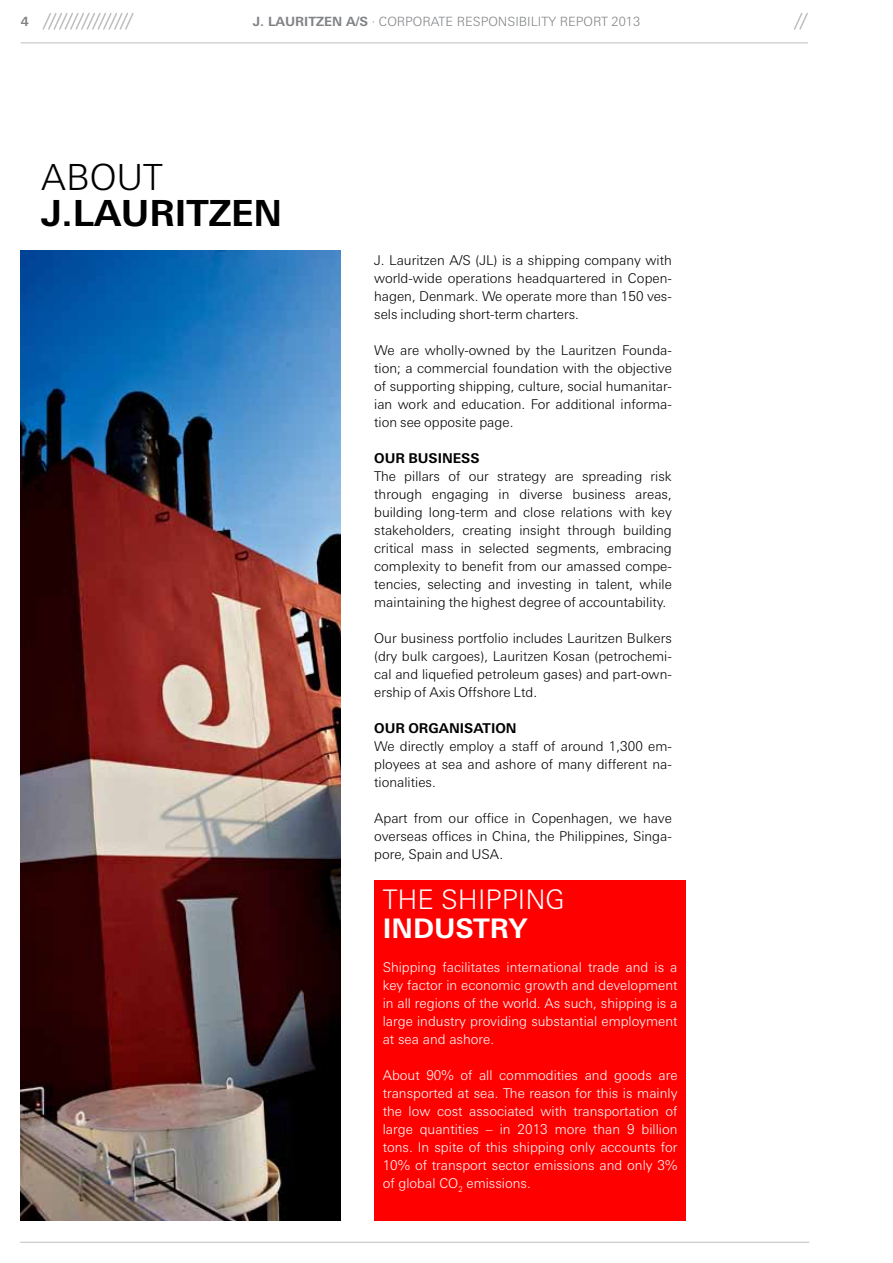
<style>
.page{position:relative;width:893px;height:1263px;background:#fff}
.page>*{position:absolute;margin:0;border:0;box-sizing:border-box;transform-origin:0 0}
.t1{font:700 36px "Univers Next Pro";color:#000}
.t2{font:300 36px "Univers Next Pro";color:#000}
.t3{font:300 27px "Univers Next Pro";color:#fff}
.t4{font:700 27px "Univers Next Pro";color:#fff}
.t5{font:300 13.5px/18px "Univers Next Pro";color:#000;text-align:justify}
.t6{font:300 13.5px/18px "Univers Next Pro";color:#fff;text-align:justify}
.t7{font:700 13.5px "Univers Next Pro";color:#000}
.t8{font:300 12.75px "Univers Next Pro";color:#808285}
.t9{font:700 12.75px "Univers Next Pro";color:#808285}
.s1{font-weight:700}
</style>
<div class="page">
<hr style="left:21px;top:43px;width:787px;height:1px;background:#bcbec0">
<svg style="left:42px;top:13px;width:92px;height:17px"></svg>
<svg style="left:794px;top:13px;width:14px;height:17px"></svg>
<img style="left:20px;top:251px;width:321px;height:969px">
<div style="left:374px;top:880px;width:312px;height:340px;background:#f00"></div>
<hr style="left:20px;top:1242px;width:789px;height:1px;background:#bcbec0">
<p class="t9" style="left:21px;top:14px;width:10px">4</p>
<p class="t8" style="left:253px;top:14px;width:389px"><span class="s1">J. LAURITZEN A/S</span> · corporate responsibility R eport 2013</p>
<h1 class="t2" style="left:41px;top:156px;width:123px">About</h1>
<h1 class="t1" style="left:41px;top:191px;width:243px">J.LAURITZEN</h1>
<p class="t5" style="left:374px;top:251px;width:299px">J. Lauritzen A/S (JL) is a shipping company with world-wide operations headquartered in Copen&shy;hagen, Denmark. We operate more than 150 ves&shy;sels including short-term charters.</p>
<p class="t5" style="left:374px;top:341px;width:299px">We are wholly-owned by the Lauritzen Founda&shy;tion; a commercial foundation with the objective of supporting shipping, culture, social humanitar&shy;ian work and education. For additional informa&shy;tion see opposite page.</p>
<p class="t7" style="left:374px;top:450px;width:11px">OUR</p>
<p class="t7" style="left:408px;top:450px;width:73px">BUSINESS</p>
<p class="t5" style="left:374px;top:467px;width:299px">The pillars of our strategy are spreading risk through engaging in diverse business areas, building long-term and close relations with key stakeholders, creating insight through building critical mass in selected segments, embracing complexity to benefit from our amassed compe&shy;tencies, selecting and investing in talent, while maintaining the highest degree of accountability.</p>
<p class="t5" style="left:374px;top:629px;width:299px">Our business portfolio includes Lauritzen Bulkers (dry bulk cargoes), Lauritzen Kosan (petrochemi&shy;cal and liquefied petroleum gases) and part-own&shy;ership of Axis Offshore Ltd.</p>
<p class="t7" style="left:374px;top:720px;width:11px">OUR</p>
<p class="t7" style="left:408px;top:720px;width:40px">ORGANI</p>
<p class="t7" style="left:464px;top:720px;width:19px">SATION</p>
<p class="t5" style="left:374px;top:737px;width:299px">We directly employ a staff of around 1,300 em&shy;ployees at sea and ashore of many different na&shy;tionalities.</p>
<p class="t5" style="left:374px;top:809px;width:299px">Apart from our office in Copenhagen, we have overseas offices in China, the Philippines, Singa&shy;pore, Spain and USA</p>
<p class="t5" style="left:499px;top:845px;width:5px">.</p>
<h2 class="t3" style="left:383px;top:884px;width:18px">THE</h2>
<h2 class="t3" style="left:441px;top:884px;width:16px">SHIPPING</h2>
<h2 class="t4" style="left:383px;top:912px;width:146px">IN DUSTRY</h2>
<p class="t6" style="left:383px;top:958px;width:296px">Shipping facilitates international trade and is a key factor in economic growth and development in all regions of the world. As such, shipping is a large industry providing substantial employment at sea and ashore.</p>
<p class="t6" style="left:383px;top:1066px;width:296px">About 90% of all commodities and goods are transported at sea. The reason for this is mainly the low cost associated with transportation of large quantities – in 2013 more than 9 billion tons. I n spite of this shipping only accounts for 10% of transport sector emissions and only 3% of global CO<sub>2</sub> emissions.</p>
</div>
